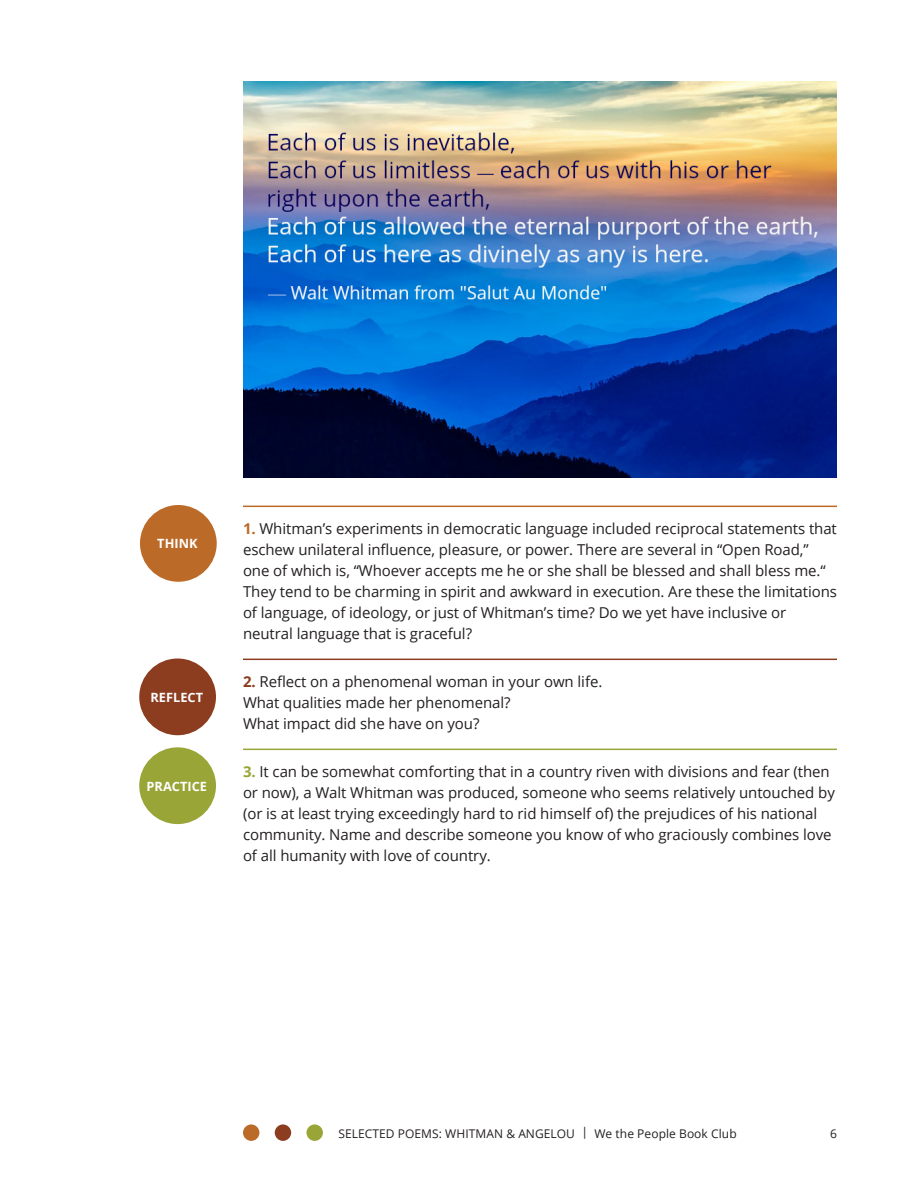
<style>
.page{position:relative;width:918px;height:1188px;background:#fff}
.page>*{position:absolute;margin:0;border:0;box-sizing:border-box;transform-origin:0 0}
.Discussion_Rule_Text{font:15px/21px "Open Sans";letter-spacing:-.005em;color:#231f20}
.Head_3{font:700 12.75px "Open Sans";letter-spacing:.005em;color:#fff}
.t1{font:12px "Open Sans";letter-spacing:.005em;color:#231f20}
.s1{font-weight:700;color:#bc6a27}
.s2{font-weight:700;color:#8c3d1f}
.s3{font-weight:700;color:#99a537}
</style>
<div class="page">
<div style="left:243px;top:1124px;width:16px;height:17px;background:#bc6a27;border-radius:50%"></div>
<div style="left:275px;top:1124px;width:16px;height:17px;background:#8c3d1f;border-radius:50%"></div>
<div style="left:306px;top:1124px;width:17px;height:17px;background:#99a537;border-radius:50%"></div>
<hr style="left:243px;top:506px;width:594px;height:1px;background:#bc6a27">
<hr style="left:243px;top:659px;width:594px;height:1px;background:#8c3d1f">
<hr style="left:243px;top:749px;width:594px;height:1px;background:#99a537">
<img style="left:243px;top:81px;width:594px;height:396px">
<div style="left:139px;top:658px;width:77px;height:77px;background:#8c3d1f;border-radius:50%"></div>
<div style="left:139px;top:747px;width:77px;height:77px;background:#99a537;border-radius:50%"></div>
<div style="left:140px;top:505px;width:77px;height:77px;background:#bc6a27;border-radius:50%"></div>
<p class="Head_3" style="left:157px;top:535px;width:42px">THINK</p>
<p class="Head_3" style="left:150px;top:688px;width:54px">REFLECT</p>
<p class="Head_3" style="left:147px;top:777px;width:62px">PRACTICE</p>
<p class="Discussion_Rule_Text" style="left:243px;top:518px;width:596px"><span class="s1">1.</span> Whitman’s experiments in democratic language included reciprocal statements that eschew unilateral influence, pleasure, or power. There are several in “Open Road,” one of which is, “Whoever accepts me he or she shall be blessed and shall bless me.“ They tend to be charming in spirit and awkward in execution. Are these the limitations of language, of ideology, or just of Whitman’s time? Do we yet have inclusive or neutral language that is graceful?</p>
<p class="Discussion_Rule_Text" style="left:243px;top:671px;width:361px"><span class="s2">2.</span> Reflect on a phenomenal woman in your own life.<br>What qualities made her phenomenal?<br>What impact did she have on you?</p>
<p class="Discussion_Rule_Text" style="left:243px;top:761px;width:593px"><span class="s3">3.</span> It can be somewhat comforting that in a country riven with divisions and fear (then or now), a Walt Whitman was produced, someone who seems relatively untouched by (or is at least trying exceedingly hard to rid himself of) the prejudices of his national community. Name and describe someone you know of who graciously combines love of all humanity with love of country.</p>
<p class="t1" style="left:338px;top:1125px;width:400px">SELECTED POEMS: WHITMAN &amp; ANGELOU | We the People Book Club</p>
<p class="t1" style="left:830px;top:1125px;width:8px">6</p>
</div>
